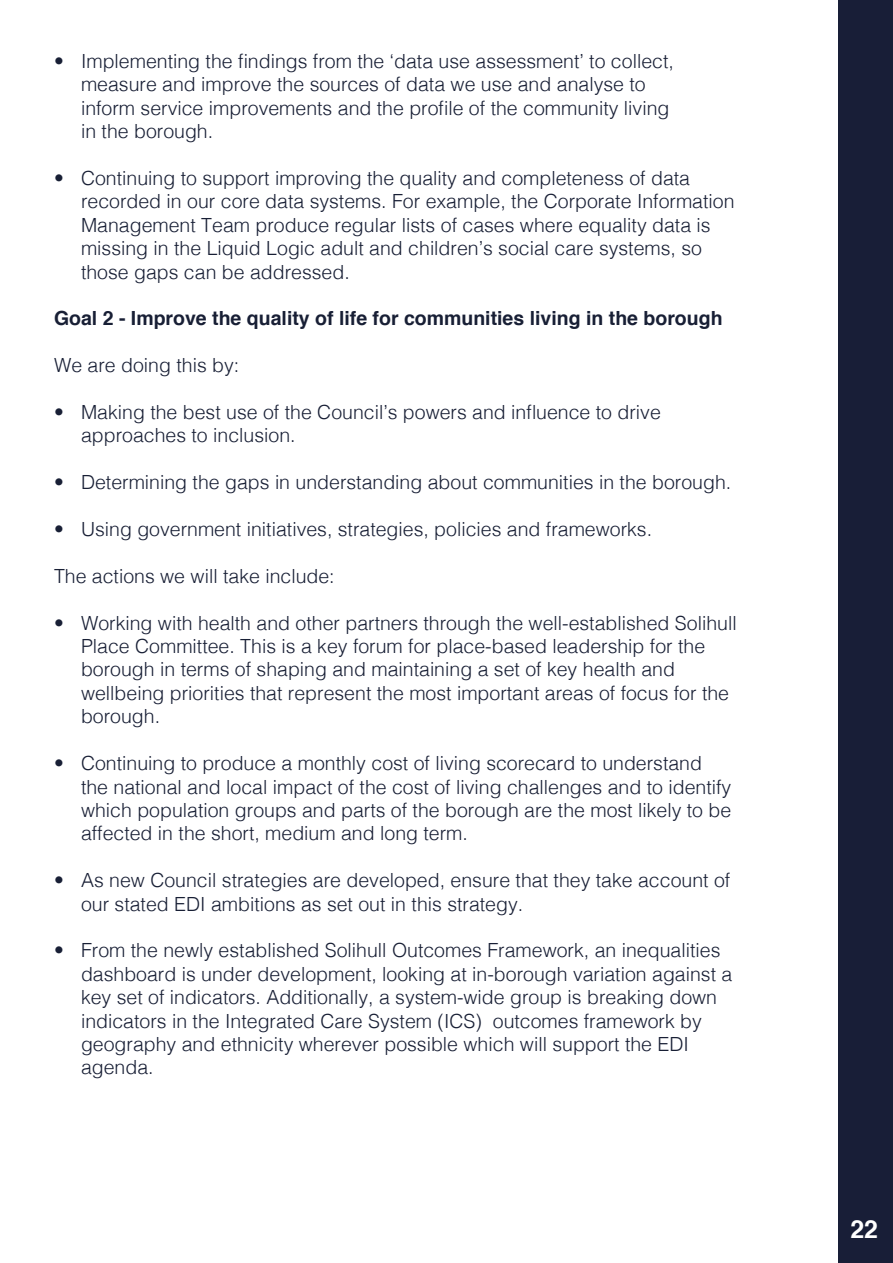
<style>
.page{position:relative;width:893px;height:1263px;background:#fff}
.page>*{position:absolute;margin:0;border:0;box-sizing:border-box;transform-origin:0 0}
.t1{font:700 24.9px "Helvetica";color:#fff}
.t2{font:300 19.5px/23.4px "Helvetica";color:#181f35}
.t3{font:700 19.5px "Helvetica";color:#181f35}
</style>
<div class="page">
<div style="left:839px;top:0;width:54px;height:1263px;background:#181e37"></div>
<p class="t2" style="left:81px;top:48px;width:594px;text-indent:-27px">• Implementing the findings from the ‘data use assessment’ to collect, measure and improve the sources of data we use and analyse to inform service improvements and the profile of the community living in the borough.</p>
<p class="t2" style="left:81px;top:165px;width:655px;text-indent:-27px">• Continuing to support improving the quality and completeness of data recorded in our core data systems. For example, the Corporate Information Management Team produce regular lists of cases where equality data is missing in the Liquid Logic adult and children’s social care systems, so those gaps can be addressed.</p>
<p class="t3" style="left:54px;top:303px;width:670px">Goal 2 - Improve the quality of life for communities living in the borough</p>
<p class="t2" style="left:54px;top:352px;width:187px">We are doing this by:</p>
<p class="t2" style="left:81px;top:399px;width:581px;text-indent:-27px">• Making the best use of the Council’s powers and influence to drive approaches to inclusion.</p>
<p class="t2" style="left:54px;top:469px;width:679px">• Determining the gaps in understanding about communities in the borough.</p>
<p class="t2" style="left:54px;top:516px;width:600px">• Using government initiatives, strategies, policies and frameworks.</p>
<p class="t2" style="left:54px;top:563px;width:282px">The actions we will take include:</p>
<p class="t2" style="left:81px;top:610px;width:657px;text-indent:-27px">• Working with health and other partners through the well-established Solihull Place Committee. This is a key forum for place-based leadership for the borough in terms of shaping and maintaining a set of key health and wellbeing priorities that represent the most important areas of focus for the borough.</p>
<p class="t2" style="left:81px;top:750px;width:652px;text-indent:-27px">• Continuing to produce a monthly cost of living scorecard to understand the national and local impact of the cost of living challenges and to identify which population groups and parts of the borough are the most likely to be affected in the short, medium and long term.</p>
<p class="t2" style="left:81px;top:867px;width:651px;text-indent:-27px">• As new Council strategies are developed, ensure that they take account of our stated EDI ambitions as set out in this strategy.</p>
<p class="t2" style="left:81px;top:937px;width:653px;text-indent:-27px">• From the newly established Solihull Outcomes Framework, an inequalities dashboard is under development, looking at in-borough variation against a key set of indicators. Additionally, a system-wide group is breaking down indicators in the Integrated Care System (ICS) outcomes framework by geography and ethnicity wherever possible which will support the EDI agenda.</p>
<p class="t1" style="left:850px;top:1209px;width:29px">22</p>
</div>
